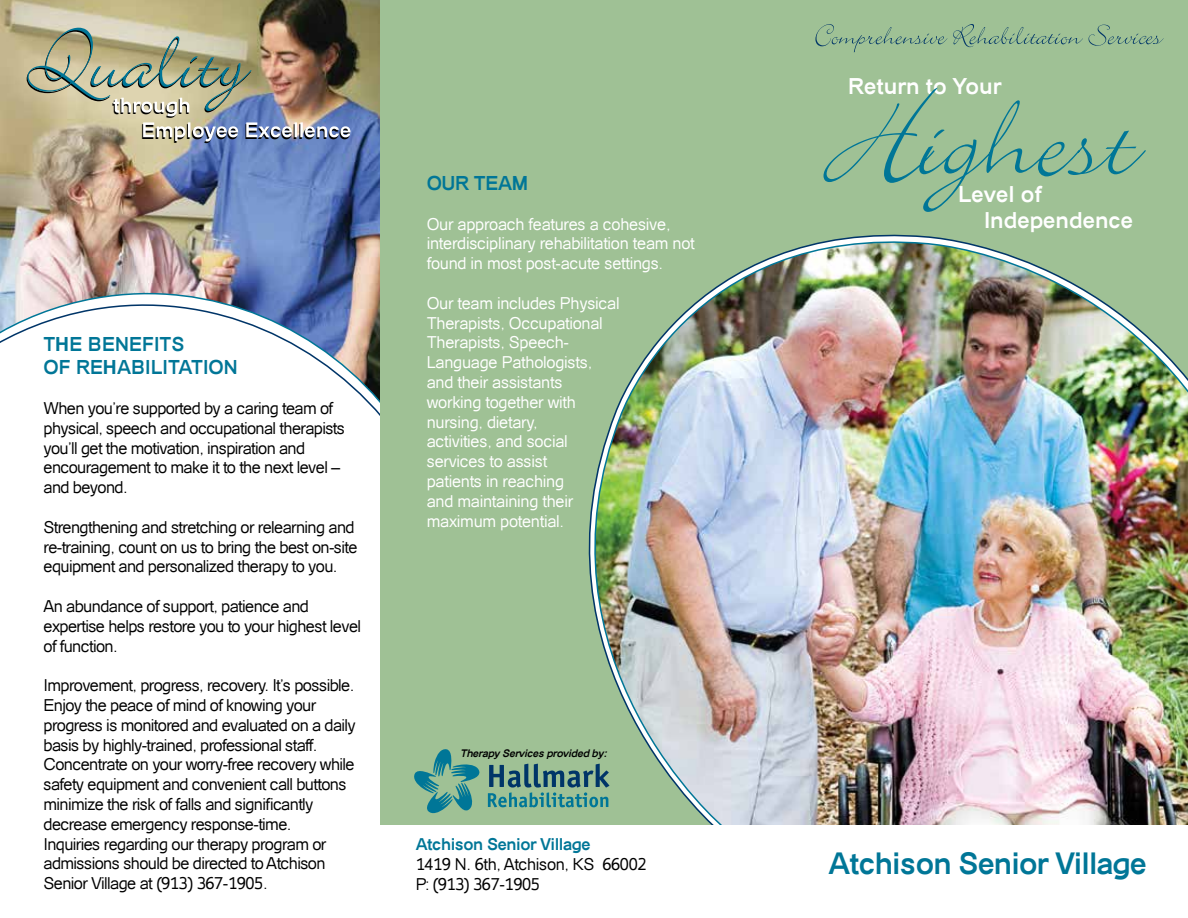
<style>
.page{position:relative;width:1188px;height:918px;background:#fff}
.page>*{position:absolute;margin:0;border:0;box-sizing:border-box;transform-origin:0 0}
.t1{font:700 30px "Catriel";letter-spacing:-.025em;color:#007697}
.t2{font:700 22.2px/26.5px "Catriel";color:#fff}
.t3{font:700 20.55px/24.8px "Catriel";color:#000}
.t4{font:700 19.5px/23.4px "Catriel";color:#007697}
.t5{font:16.5px/19.8px "Catriel";letter-spacing:-.04em;color:#000}
.t6{font:16.5px/19.8px "Catriel";letter-spacing:-.02em;color:#fff}
.t7{font:700 16.5px "Catriel";letter-spacing:-.025em;color:#007697}
.t8{font:italic 700 10.65px "Catriel";color:#000}
</style>
<div class="page">
<img style="left:0;top:0;width:380px;height:278px">
<svg style="left:0;top:289px;width:380px;height:127px"></svg>
<div style="left:380px;top:0;width:808px;height:827px;background:#9fc195"></div>
<svg style="left:815px;top:24px;width:349px;height:28px"></svg>
<svg style="left:824px;top:88px;width:322px;height:124px"></svg>
<svg style="left:143px;top:122px;width:208px;height:20px"></svg>
<svg style="left:27px;top:28px;width:224px;height:88px;background:#b1b294"></svg>
<img style="left:527px;top:234px;width:661px;height:591px">
<div style="left:380px;top:825px;width:808px;height:93px;background:#fff"></div>
<svg style="left:414px;top:749px;width:66px;height:65px"></svg>
<svg style="left:488px;top:764px;width:121px;height:43px"></svg>
<p class="t3" style="left:141px;top:94px;width:211px;text-indent:-29px">through<br>Employee Excellence</p>
<p class="t4" style="left:44px;top:332px;width:196px">THE BENEFITS<br>OF REHABILITATION</p>
<p class="t5" style="left:44px;top:398px;width:303px">When you’re supported by a caring team of physical, speech and occupational therapists you’ll get the motivation, inspiration and encouragement to make it to the next level – and beyond.</p>
<p class="t5" style="left:44px;top:517px;width:316px">Strengthening and stretching or relearning and re-training, count on us to bring the best on-site equipment and personalized therapy to you.</p>
<p class="t5" style="left:44px;top:596px;width:319px">An abundance of support, patience and expertise helps restore you to your highest level of function.</p>
<p class="t5" style="left:44px;top:676px;width:314px">Improvement, progress, recovery. It’s possible.<br>Enjoy the peace of mind of knowing your progress is monitored and evaluated on a daily basis by highly-trained, professional staff.<br>Concentrate on your worry-free recovery while safety equipment and convenient call buttons minimize the risk of falls and significantly decrease emergency response-time.<br>Inquiries regarding our therapy program or admissions should be directed to Atchison Senior Village at (913) 367-1905.</p>
<p class="t4" style="left:427px;top:171px;width:103px">OUR TEAM</p>
<p class="t6" style="left:427px;top:214px;width:270px">Our approach features a cohesive, interdisciplinary rehabilitation team not found in most post-acute settings.</p>
<p class="t6" style="left:427px;top:293px;width:194px">Our team includes Physical<br>Therapists, Occupational<br>Therapists, Speech-<br>Language Pathologists, and their assistants working together with nursing, dietary,<br>activities, and social services to assist<br>patients in reaching<br>and maintaining their maximum potential.</p>
<p class="t8" style="left:460px;top:747px;width:151px">Therapy Services provided by :</p>
<p class="t7" style="left:416px;top:834px;width:177px">Atchison Senior Village</p>
<p class="t5" style="left:416px;top:854px;width:232px">1419 N. 6th, Atchison, KS 66002<br>P: (913) 367-1905</p>
<h2 class="t2" style="left:848px;top:72px;width:155px">Return to Your</h2>
<h2 class="t2" style="left:984px;top:180px;width:151px;text-indent:-26px">Level of<br>Independence</h2>
<h1 class="t1" style="left:829px;top:846px;width:320px">Atchison Senior Village</h1>
</div>
